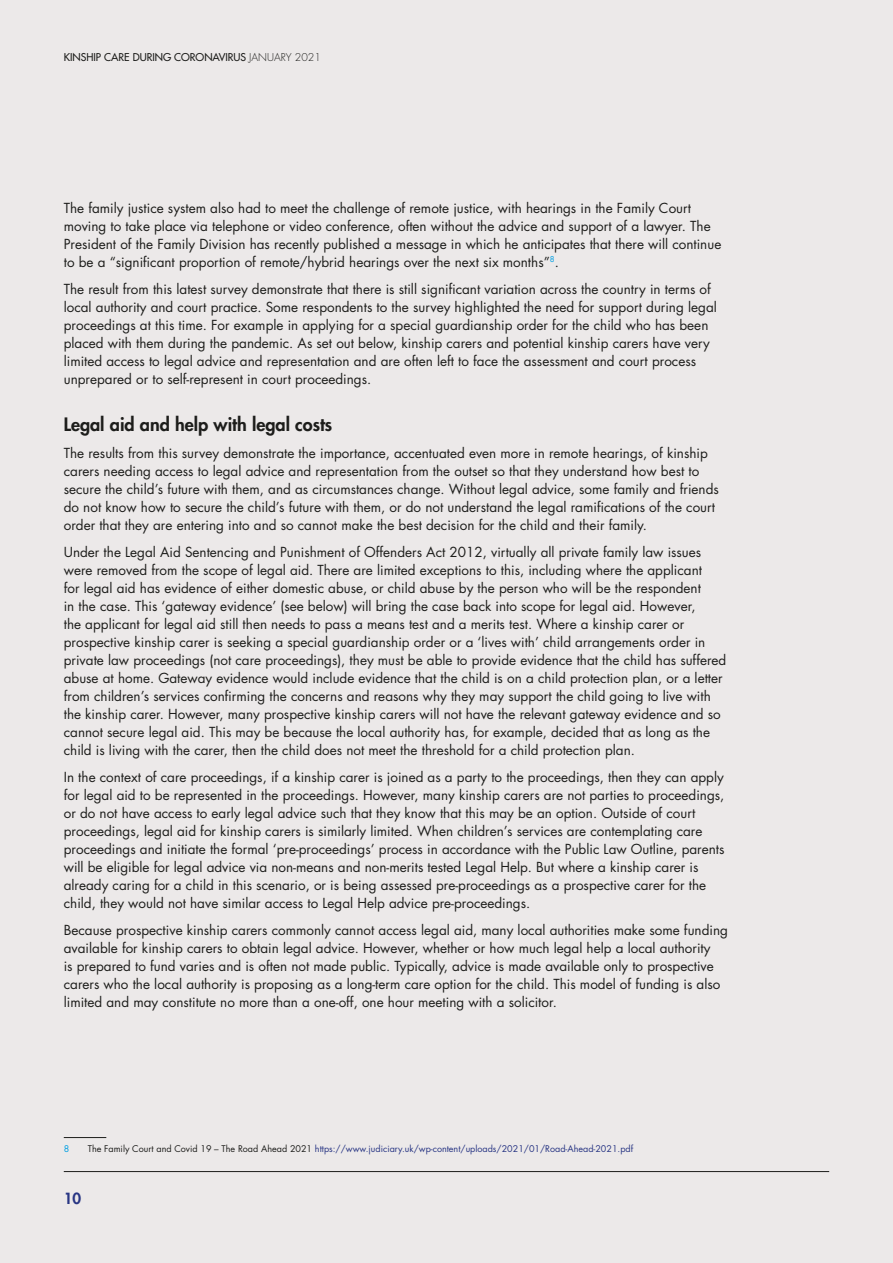
<style>
.page{position:relative;width:893px;height:1263px;background:#ece9e9}
.page>*{position:absolute;margin:0;border:0;box-sizing:border-box;transform-origin:0 0}
.t1{font:800 18px "Futura";color:#1d1d1b}
.t2{font:800 15px "Futura";color:#283583}
.t3{font:13.5px/18px "Futura";color:#1d1d1b}
.t4{font:10.5px "Futura";color:#1d1d1b}
.t5{font:9px "Futura";color:#283583}
.t6{font:9px "Futura";color:#009fe3}
.s1{font-weight:300}
.s2{color:#1d1d1b}
</style>
<div class="page">
<hr style="left:64px;top:1171px;width:765px;height:1px;background:#1d1d1b">
<hr style="left:64px;top:1137px;width:42px;height:1px;background:#1d1d1b">
<p class="t4" style="left:64px;top:51px;width:259px">KINSHIP CARE DURING CORONAVIRUS <span class="s1">JANUARY 2021</span></p>
<p class="t3" style="left:64px;top:199px;width:659px">The family justice system also had to meet the challenge of remote justice, with hearings in the Family Court moving to take place via telephone or video conference, often without the advice and support of a lawyer. The President of the Family Division has recently published a message in which he anticipates that there will continue to be a “significant proportion of remote/hybrid hearings over the next six months”<sup>8</sup>.</p>
<p class="t3" style="left:64px;top:280px;width:655px">The result from this latest survey demonstrate that there is still significant variation across the country in terms of local authority and court practice. Some respondents to the survey highlighted the need for support during legal proceedings at this time. For example in applying for a special guardianship order for the child who has been placed with them during the pandemic. As set out below, kinship carers and potential kinship carers have very limited access to legal advice and representation and are often left to face the assessment and court process unprepared or to self-represent in court proceedings.</p>
<h1 class="t1" style="left:64px;top:413px;width:270px">Legal aid and help with legal costs</h1>
<p class="t3" style="left:64px;top:444px;width:657px">The results from this survey demonstrate the importance, accentuated even more in remote hearings, of kinship carers needing access to legal advice and representation from the outset so that they understand how best to secure the child’s future with them, and as circumstances change. Without legal advice, some family and friends do not know how to secure the child’s future with them, or do not understand the legal ramifications of the court order that they are entering into and so cannot make the best decision for the child and their family.</p>
<p class="t3" style="left:64px;top:543px;width:664px">Under the Legal Aid Sentencing and Punishment of Offenders Act 2012, virtually all private family law issues were removed from the scope of legal aid. There are limited exceptions to this, including where the applicant<br>for legal aid has evidence of either domestic abuse, or child abuse by the person who will be the respondent<br>in the case. This ‘gateway evidence’ (see below) will bring the case back into scope for legal aid. However,<br>the applicant for legal aid still then needs to pass a means test and a merits test. Where a kinship carer or prospective kinship carer is seeking a special guardianship order or a ‘lives with’ child arrangements order in private law proceedings (not care proceedings), they must be able to provide evidence that the child has suffered abuse at home. Gateway evidence would include evidence that the child is on a child protection plan, or a letter from children’s services confirming the concerns and reasons why they may support the child going to live with the kinship carer. However, many prospective kinship carers will not have the relevant gateway evidence and so cannot secure legal aid. This may be because the local authority has, for example, decided that as long as the child is living with the carer, then the child does not meet the threshold for a child protection plan.</p>
<p class="t3" style="left:64px;top:768px;width:662px">In the context of care proceedings, if a kinship carer is joined as a party to the proceedings, then they can apply for legal aid to be represented in the proceedings. However, many kinship carers are not parties to proceedings, or do not have access to early legal advice such that they know that this may be an option. Outside of court proceedings, legal aid for kinship carers is similarly limited. When children’s services are contemplating care proceedings and initiate the formal ‘pre-proceedings’ process in accordance with the Public Law Outline, parents will be eligible for legal advice via non-means and non-merits tested Legal Help. But where a kinship carer is already caring for a child in this scenario, or is being assessed pre-proceedings as a prospective carer for the child, they would not have similar access to Legal Help advice pre-proceedings.</p>
<p class="t3" style="left:64px;top:921px;width:666px">Because prospective kinship carers commonly cannot access legal aid, many local authorities make some funding available for kinship carers to obtain legal advice. However, whether or how much legal help a local authority<br>is prepared to fund varies and is often not made public. Typically, advice is made available only to prospective carers who the local authority is proposing as a long-term care option for the child. This model of funding is also limited and may constitute no more than a one-off, one hour meeting with a solicitor.</p>
<p class="t6" style="left:64px;top:1143px;width:7px">8</p>
<p class="t5" style="left:88px;top:1143px;width:547px"><span class="s2">The Family Court and Covid 19 – The Road Ahead 2021</span> https://www.judiciary.uk/wp-content/uploads/2021/01/Road-Ahead-2021.pdf</p>
<p class="t2" style="left:64px;top:1189px;width:19px">10</p>
</div>
